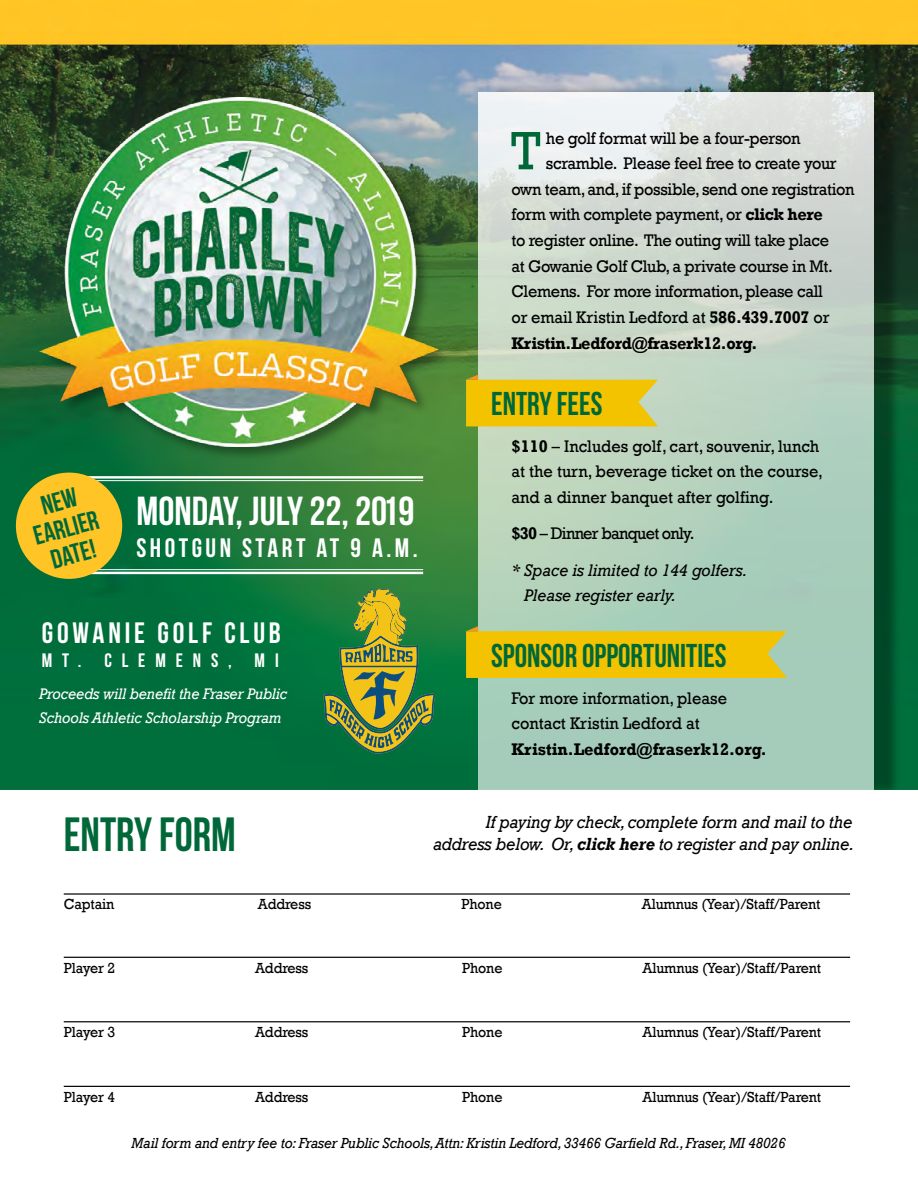
<style>
.page{position:relative;width:918px;height:1188px;background:#fff}
.page>*{position:absolute;margin:0;border:0;box-sizing:border-box;transform-origin:0 0}
.t1{font:54.9px "Rockwell";color:#006838;scale:.95 1}
.t2{font:48px "Bebas Neue";color:#006838;scale:.95 1}
.t3{font:40.5px "Bebas Neue";color:#fff}
.t4{font:33px "Bebas Neue";color:#006838;scale:.95 1}
.t5{font:29.4px "Bebas Neue";letter-spacing:.13em;color:#fff}
.t6{font:26.85px/27.3px "Bebas Neue";color:#006838;text-align:center}
.t7{font:26.7px "Bebas Neue";letter-spacing:.13em;color:#fff}
.t8{font:19.5px "Bebas Neue";letter-spacing:.51em;color:#fff}
.t9{font:italic 18px/22.5px "Rockwell";letter-spacing:-.01em;color:#000;text-align:right;scale:.95 1}
.t10{font:17.25px "Rockwell";letter-spacing:-.02em;color:#000;scale:.95 1}
.t11{font:17.25px/25.5px "Rockwell";color:#000;scale:.95 1}
.t12{font:italic 17.25px/36.5px "Rockwell";color:#000;scale:.95 1}
.t13{font:700 17.25px "Rockwell";letter-spacing:-.02em;color:#000;scale:.95 1}
.t14{font:700 17.25px "Rockwell";color:#000;scale:.95 1}
.t15{font:italic 15.75px/24px "Rockwell";letter-spacing:-.01em;color:#fff;scale:.95 1}
.t16{font:15px "Rockwell";letter-spacing:-.01em;color:#000;scale:.95 1}
.t17{font:italic 15px "Rockwell";letter-spacing:-.01em;color:#000;scale:.95 1}
.s1{font-weight:700}
.s2{font-weight:700;font-style:normal}
.s3{font-style:normal}
</style>
<div class="page">
<img style="left:0;top:0;width:918px;height:1087px">
<div style="left:489px;top:84px;width:412px;height:714px;background:#000;opacity:.55"></div>
<div style="left:478px;top:92px;width:396px;height:698px;background:#a5ccba"></div>
<svg style="left:478px;top:92px;width:396px;height:534px"></svg>
<svg style="left:466px;top:375px;width:192px;height:51px;background:#ecc519"></svg>
<svg style="left:466px;top:626px;width:321px;height:52px;background:#e9c417"></svg>
<div style="left:39px;top:96px;width:413px;height:365px;background:#000;opacity:.35"></div>
<img style="left:37px;top:97px;width:406px;height:350px">
<hr style="left:65px;top:476px;width:358px;height:3px;background:#fff">
<hr style="left:65px;top:480px;width:358px;height:1px;background:#fff">
<hr style="left:65px;top:572px;width:358px;height:2px;background:#fff">
<hr style="left:65px;top:569px;width:358px;height:1px;background:#fff">
<svg style="left:323px;top:588px;width:112px;height:166px;background:#618c3b"></svg>
<svg style="left:10px;top:467px;width:118px;height:118px;background:#a6a630"></svg>
<hr style="left:64px;top:957px;width:786px;height:1px;background:#000">
<hr style="left:64px;top:893px;width:786px;height:2px;background:#000">
<hr style="left:64px;top:1021px;width:786px;height:1px;background:#000">
<hr style="left:64px;top:1086px;width:786px;height:1px;background:#000">
<div style="left:0;top:790px;width:918px;height:22px;background:#fff"></div>
<h3 class="t6" style="left:24px;top:496px;width:68px;rotate:-15deg">NEW<br>EARLIER<br>DATE!</h3>
<h3 class="t3" style="left:136px;top:488px;width:280px">MONDAY, JULY 22, 2019</h3>
<h3 class="t7" style="left:136px;top:533px;width:283px">SHOTGUN START AT 9 A.M.</h3>
<h3 class="t5" style="left:42px;top:617px;width:241px">GOWANIE GOLF CLUB</h3>
<p class="t8" style="left:42px;top:649px;width:238px">MT. CLEMENS, MI</p>
<p class="t15" style="left:39px;top:682px;width:263px">Proceeds will benefit the Fraser Public<br>Schools Athletic Scholarship Program</p>
<h1 class="t1" style="left:511px;top:119px;width:33px">T</h1>
<p class="t10" style="left:546px;top:128px;width:270px">he golf format will be a four-person</p>
<p class="t10" style="left:546px;top:154px;width:308px">scramble. Please feel free to create your</p>
<p class="t10" style="left:511px;top:179px;width:363px">own team, and, if possible, send one registration</p>
<p class="t10" style="left:511px;top:205px;width:329px">form with complete payment, or <span class="s1">click here</span></p>
<p class="t10" style="left:511px;top:230px;width:336px">to register online. The outing will take place</p>
<p class="t10" style="left:511px;top:256px;width:340px">at Gowanie Golf Club, a private course in Mt.</p>
<p class="t10" style="left:511px;top:281px;width:329px">Clemens. For more information, please call</p>
<p class="t11" style="left:511px;top:304px;width:336px">or email Kristin Ledford at <span class="s1">586.439.7007</span> or</p>
<p class="t13" style="left:511px;top:333px;width:260px">Kristin.Ledford@fraserk12.org.</p>
<h3 class="t4" style="left:491px;top:386px;width:119px">ENTRY FEES</h3>
<p class="t11" style="left:511px;top:434px;width:329px"><span class="s1">$110</span> – Includes golf, cart, souvenir, lunch at the turn, beverage ticket on the course, and a dinner banquet after golfing.</p>
<p class="t12" style="left:511px;top:516px;width:250px"><span class="s2">$30</span> <span class="s3">– Dinner banquet only.<br></span>* Space is limited to 144 golfers.</p>
<p class="t12" style="left:524px;top:578px;width:162px">Please register early.</p>
<h3 class="t4" style="left:491px;top:638px;width:249px">SPONSOR OPPORTUNITIES</h3>
<p class="t11" style="left:511px;top:686px;width:228px">For more information, please contact Kristin Ledford at</p>
<p class="t14" style="left:511px;top:739px;width:270px">Kristin.Ledford@fraserk12.org.</p>
<h2 class="t2" style="left:64px;top:808px;width:183px">ENTRY FORM</h2>
<p class="t9" style="left:433px;top:811px;width:445px">If paying by check, complete form and mail to the address below. Or, <span class="s1">click here</span> to register and pay online.</p>
<p class="t16" style="left:64px;top:895px;width:55px">Captain</p>
<p class="t16" style="left:258px;top:895px;width:58px">Address</p>
<p class="t16" style="left:462px;top:895px;width:44px">Phone</p>
<p class="t16" style="left:642px;top:895px;width:189px">Alumnus (Year)/Staff/Parent</p>
<p class="t16" style="left:64px;top:960px;width:56px">Player 2</p>
<p class="t16" style="left:255px;top:960px;width:58px">Address</p>
<p class="t16" style="left:462px;top:960px;width:44px">Phone</p>
<p class="t16" style="left:643px;top:960px;width:189px">Alumnus (Year)/Staff/Parent</p>
<p class="t16" style="left:64px;top:1024px;width:56px">Player 3</p>
<p class="t16" style="left:255px;top:1024px;width:58px">Address</p>
<p class="t16" style="left:462px;top:1024px;width:44px">Phone</p>
<p class="t16" style="left:643px;top:1024px;width:189px">Alumnus (Year)/Staff/Parent</p>
<p class="t16" style="left:64px;top:1088px;width:56px">Player 4</p>
<p class="t16" style="left:255px;top:1088px;width:58px">Address</p>
<p class="t16" style="left:462px;top:1088px;width:44px">Phone</p>
<p class="t16" style="left:643px;top:1088px;width:189px">Alumnus (Year)/Staff/Parent</p>
<p class="t17" style="left:132px;top:1135px;width:690px">Mail form and entry fee to: Fraser Public Schools, Attn: Kristin Ledford, 33466 Garfield Rd., Fraser, MI 48026</p>
</div>
